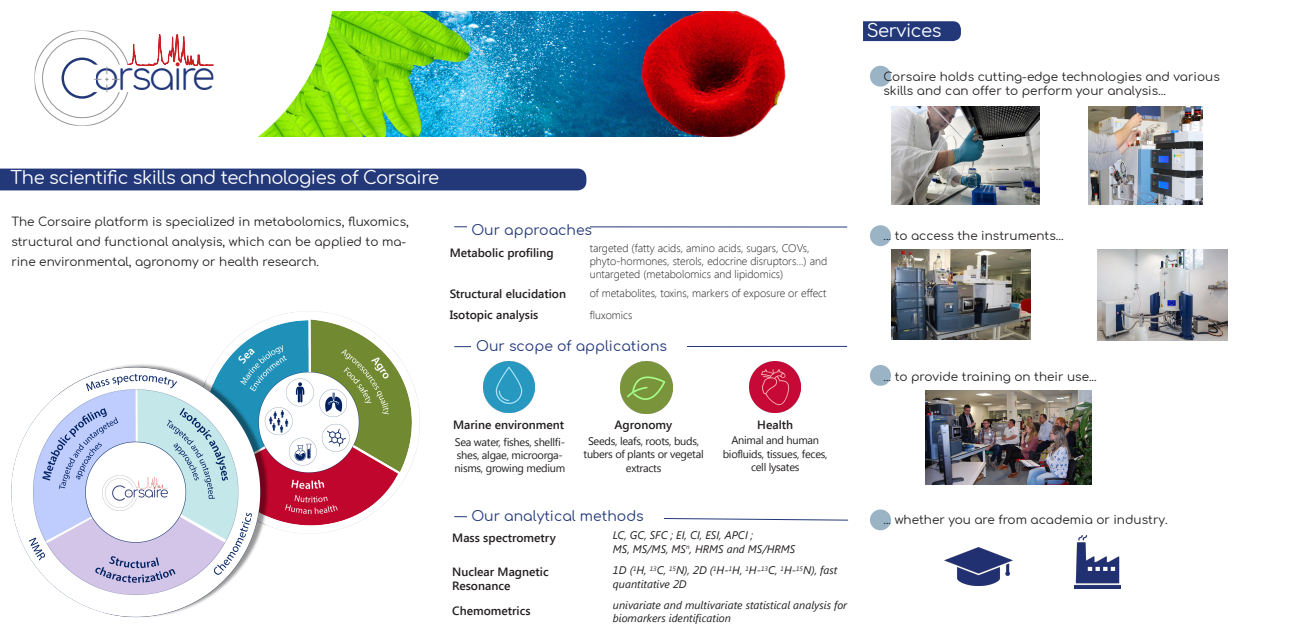
<style>
.page{position:relative;width:1293px;height:635px;background:#fff}
.page>*{position:absolute;margin:0;border:0;box-sizing:border-box;transform-origin:0 0}
.t1{font:300 38.8px "Comfortaa";letter-spacing:-.075em;color:#223879}
.t2{font:18px "Comfortaa";letter-spacing:-.025em;color:#fff}
.t3{font:14px "Comfortaa";color:#223879}
.t4{font:12px/20px "Comfortaa";color:#231f20}
.t5{font:600 12px "Segoe UI";color:#231f20}
.t6{font:300 11px/13.2px "Segoe UI";color:#231f20}
.t7{font:italic 11px/13.2px "Segoe UI";color:#231f20}
.t8{font:11px/13.2px "Segoe UI";letter-spacing:-.025em;color:#231f20}
.t9{font:11px "Segoe UI Symbol";color:#231f20}
</style>
<div class="page">
<div style="left:863px;top:21px;width:98px;height:20px;background:#223879"></div>
<div style="left:0;top:169px;width:586px;height:21px;background:#223879"></div>
<svg style="left:454px;top:516px;width:394px;height:5px"></svg>
<hr style="left:454px;top:346px;width:393px;height:1px;background:#223879">
<hr style="left:454px;top:227px;width:393px;height:1px;background:#223879">
<img style="left:483px;top:362px;width:51px;height:51px">
<img style="left:750px;top:362px;width:50px;height:50px">
<img style="left:621px;top:362px;width:51px;height:51px">
<div style="left:471px;top:334px;width:215px;height:22px;background:#fff"></div>
<div style="left:467px;top:506px;width:196px;height:20px;background:#fff"></div>
<div style="left:467px;top:217px;width:123px;height:18px;background:#fff"></div>
<div style="left:870px;top:66px;width:21px;height:21px;background:#9ab4c5;border-radius:50%"></div>
<div style="left:870px;top:225px;width:21px;height:21px;background:#9ab4c5;border-radius:50%"></div>
<div style="left:870px;top:365px;width:21px;height:21px;background:#9ab4c5;border-radius:50%"></div>
<div style="left:870px;top:509px;width:21px;height:21px;background:#9ab4c5;border-radius:50%"></div>
<img style="left:891px;top:106px;width:148px;height:98px">
<img style="left:925px;top:391px;width:166px;height:93px">
<img style="left:891px;top:250px;width:140px;height:89px">
<img style="left:1088px;top:106px;width:114px;height:98px">
<img style="left:1097px;top:250px;width:130px;height:90px">
<img style="left:1074px;top:536px;width:46px;height:52px">
<img style="left:945px;top:548px;width:67px;height:37px">
<img style="left:257px;top:11px;width:529px;height:126px">
<svg style="left:34px;top:30px;width:180px;height:96px"></svg>
<img style="left:11px;top:311px;width:408px;height:307px">
<img style="left:96px;top:469px;width:78px;height:47px">
<h1 class="t1" style="left:94px;top:41px;width:123px">orsaire</h1>
<p class="t2" style="left:866px;top:14px;width:76px">Services</p>
<p class="t4" style="left:883px;top:68px;width:338px;line-height:14.4px">Corsaire holds cutting-edge technologies and various skills and can offer to perform your analysis...</p>
<p class="t2" style="left:11px;top:162px;width:430px">The scientific skills and technologies of Corsaire</p>
<p class="t4" style="left:11px;top:210px;width:399px">The Corsaire platform is specialized in metabolomics, fluxomics, structural and functional analysis, which can be applied to ma&shy;rine environmental, agronomy or health research.</p>
<p class="t3" style="left:471px;top:217px;width:122px">Our approaches</p>
<p class="t5" style="left:450px;top:245px;width:105px">Metabolic profiling</p>
<p class="t6" style="left:590px;top:241px;width:239px">targeted (fatty acids, amino acids, sugars, COVs, phyto-hormones, sterols, edocrine disruptors...) and untargeted (metabolomics and lipidomics)</p>
<p class="t6" style="left:590px;top:286px;width:238px">of metabolites, toxins, markers of exposure or effect</p>
<p class="t5" style="left:450px;top:286px;width:118px">Structural elucidation</p>
<p class="t5" style="left:450px;top:306px;width:90px">Isotopic analysis</p>
<p class="t6" style="left:590px;top:308px;width:44px">fluxomics</p>
<p class="t3" style="left:476px;top:334px;width:192px">Our scope of applications</p>
<p class="t5" style="left:453px;top:417px;width:113px">Marine environment</p>
<p class="t5" style="left:614px;top:417px;width:59px">Agronomy</p>
<p class="t5" style="left:757px;top:417px;width:37px">Health</p>
<p class="t9" style="left:611px;top:433px;width:88px">▲ ● ▲ □□▼▲ ◆ ▲</p>
<p class="t9" style="left:608px;top:446px;width:69px">▲ □ ● ■▼▲ □ ❖</p>
<p class="t9" style="left:636px;top:459px;width:27px">▼ ▼▲</p>
<p class="t8" style="left:455px;top:435px;width:112px">Sea water, fishes, shellfi&shy;shes, algae, microorga&shy;nisms, growing medium</p>
<p class="t9" style="left:738px;top:432px;width:41px">■ ● ■</p>
<p class="t9" style="left:731px;top:446px;width:68px">□●◆ ▲ ▼▲▲◆ ▲</p>
<p class="t9" style="left:761px;top:459px;width:40px">●● ●▲▼▲</p>
<p class="t3" style="left:471px;top:503px;width:174px">Our analytical methods</p>
<p class="t5" style="left:452px;top:530px;width:105px">Mass spectrometry</p>
<p class="t7" style="left:613px;top:528px;width:142px">LC, GC, SFC ; EI, CI, ESI, APCI ;</p>
<p class="t7" style="left:613px;top:542px;width:184px">MS, MS/MS, MS<sup>n</sup>, HRMS and MS/HRMS</p>
<p class="t5" style="left:452px;top:563px;width:98px">Nuclear Magnetic</p>
<p class="t5" style="left:452px;top:578px;width:60px">Resonance</p>
<p class="t5" style="left:452px;top:603px;width:80px">Chemometrics</p>
<p class="t7" style="left:613px;top:598px;width:236px">univariate and multivariate statistical analysis for biomarkers identification</p>
<p class="t7" style="left:613px;top:563px;width:226px">1D (<sup>1</sup>H, <sup>13</sup>C, <sup>15</sup>N), 2D (<sup>1</sup>H-<sup>1</sup>H, <sup>1</sup>H-<sup>13</sup>C, <sup>1</sup>H-<sup>15</sup>N), fast quantitative 2D</p>
<p class="t4" style="left:883px;top:224px;width:182px">... to access the instruments...</p>
<p class="t4" style="left:883px;top:365px;width:215px">... to provide training on their use...</p>
<p class="t4" style="left:883px;top:508px;width:286px">... whether you are from academia or industry.</p>
</div>
